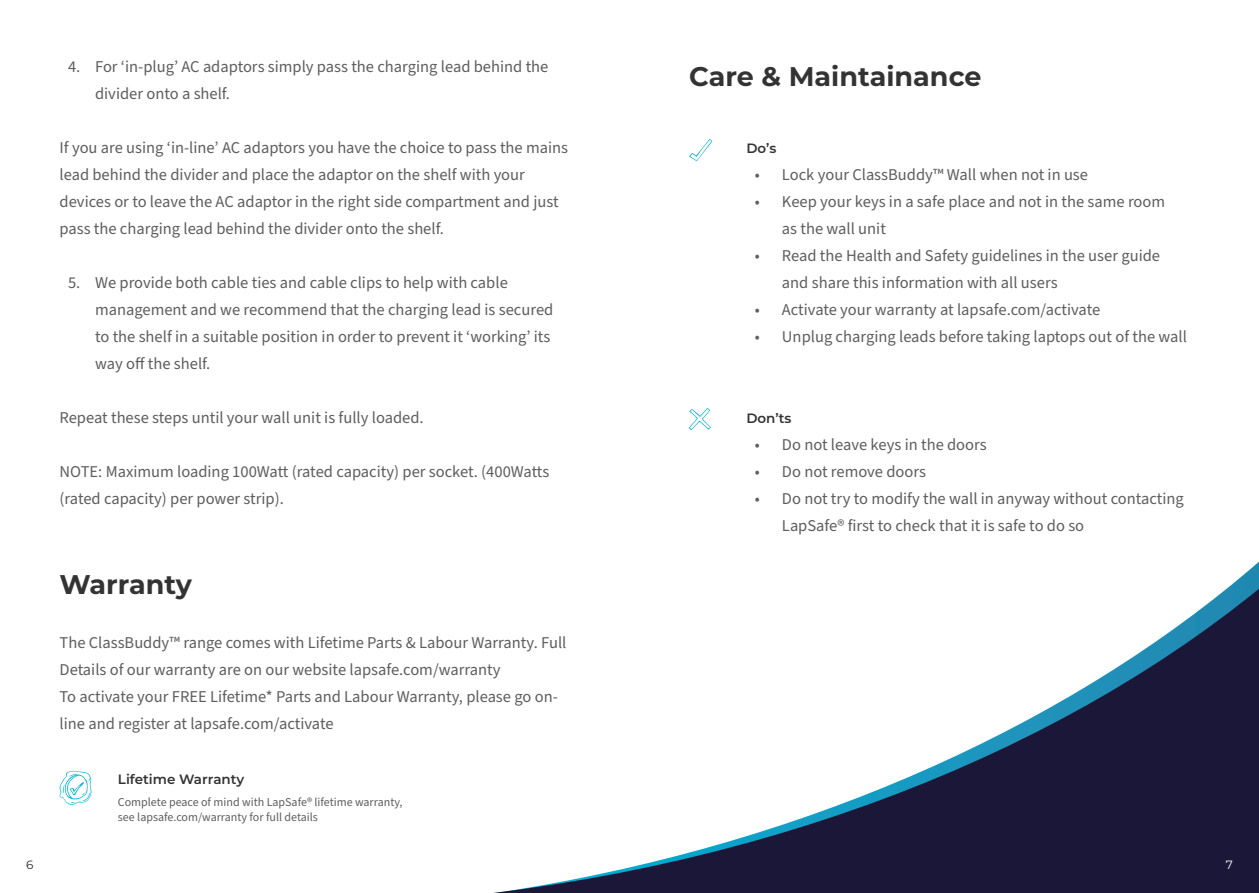
<style>
.page{position:relative;width:1259px;height:893px;background:#fff}
.page>*{position:absolute;margin:0;border:0;box-sizing:border-box;transform-origin:0 0}
.Main_Title{font:700 27px "Montserrat";color:#323332}
.t1{font:16.5px/27px "Source Sans Pro";color:#5e5e5e}
.Bullet_Title{font:600 13.5px "Montserrat";color:#323332}
.Bullet_Desc{font:12px "Source Sans Pro";color:#5e5e5e}
.t2{font:12px "Montserrat";color:#32272c}
.Bullet_Desc-2{font:12px "Montserrat";color:#fff}
</style>
<div class="page">
<svg style="left:493px;top:586px;width:766px;height:307px"></svg>
<svg style="left:59px;top:771px;width:33px;height:34px"></svg>
<svg style="left:689px;top:139px;width:23px;height:22px"></svg>
<svg style="left:689px;top:408px;width:22px;height:22px"></svg>
<p class="t1" style="left:95px;top:53px;width:455px;text-indent:-27px">4. For ‘in-plug’ AC adaptors simply pass the charging lead behind the divider onto a shelf.</p>
<p class="t1" style="left:60px;top:134px;width:510px">If you are using ‘in-line’ AC adaptors you have the choice to pass the mains lead behind the divider and place the adaptor on the shelf with your devices or to leave the AC adaptor in the right side compartment and just pass the charging lead behind the divider onto the shelf.</p>
<p class="t1" style="left:95px;top:269px;width:460px;text-indent:-27px">5. We provide both cable ties and cable clips to help with cable management and we recommend that the charging lead is secured to the shelf in a suitable position in order to prevent it ‘working’ its way off the shelf.</p>
<p class="t1" style="left:60px;top:404px;width:366px">Repeat these steps until your wall unit is fully loaded.</p>
<p class="t1" style="left:60px;top:458px;width:491px">NOTE: Maximum loading 100Watt (rated capacity) per socket. (400Watts (rated capacity) per power strip).</p>
<p class="Main_Title" style="left:60px;top:565px;width:134px">Warranty</p>
<p class="t1" style="left:60px;top:629px;width:508px">The ClassBuddy™ range comes with Lifetime Parts &amp; Labour Warranty. Full<br>Details of our warranty are on our website lapsafe.com/warranty</p>
<p class="t1" style="left:60px;top:683px;width:500px">To activate your FREE Lifetime* Parts and Labour Warranty, please go on&shy;line and register at lapsafe.com/activate</p>
<p class="Bullet_Title" style="left:118px;top:769px;width:128px">Lifetime Warranty</p>
<p class="Bullet_Desc" style="left:118px;top:794px;width:286px">Complete peace of mind with LapSafe® lifetime warranty,</p>
<p class="Bullet_Desc" style="left:118px;top:809px;width:201px">see lapsafe.com/warranty for full details</p>
<p class="Main_Title" style="left:689px;top:57px;width:294px">Care &amp; Maintainance</p>
<p class="Bullet_Title" style="left:746px;top:139px;width:31px">Do’s</p>
<p class="t1" style="left:755px;top:161px;width:335px">• Lock your ClassBuddy™ Wall when not in use</p>
<p class="t1" style="left:782px;top:188px;width:385px;text-indent:-27px">• Keep your keys in a safe place and not in the same room as the wall unit</p>
<p class="t1" style="left:782px;top:242px;width:380px;text-indent:-27px">• Read the Health and Safety guidelines in the user guide and share this information with all users</p>
<p class="t1" style="left:755px;top:296px;width:347px">• Activate your warranty at lapsafe.com/activate</p>
<p class="t1" style="left:755px;top:323px;width:433px">• Unplug charging leads before taking laptops out of the wall</p>
<p class="Bullet_Title" style="left:746px;top:409px;width:47px">Don’ts</p>
<p class="t1" style="left:755px;top:431px;width:233px">• Do not leave keys in the doors</p>
<p class="t1" style="left:755px;top:458px;width:173px">• Do not remove doors</p>
<p class="t1" style="left:782px;top:485px;width:403px;text-indent:-27px">• Do not try to modify the wall in anyway without contacting<br>LapSafe® first to check that it is safe to do so</p>
<p class="t2" style="left:26px;top:856px;width:9px">6</p>
<p class="Bullet_Desc-2" style="left:1225px;top:856px;width:9px">7</p>
</div>
